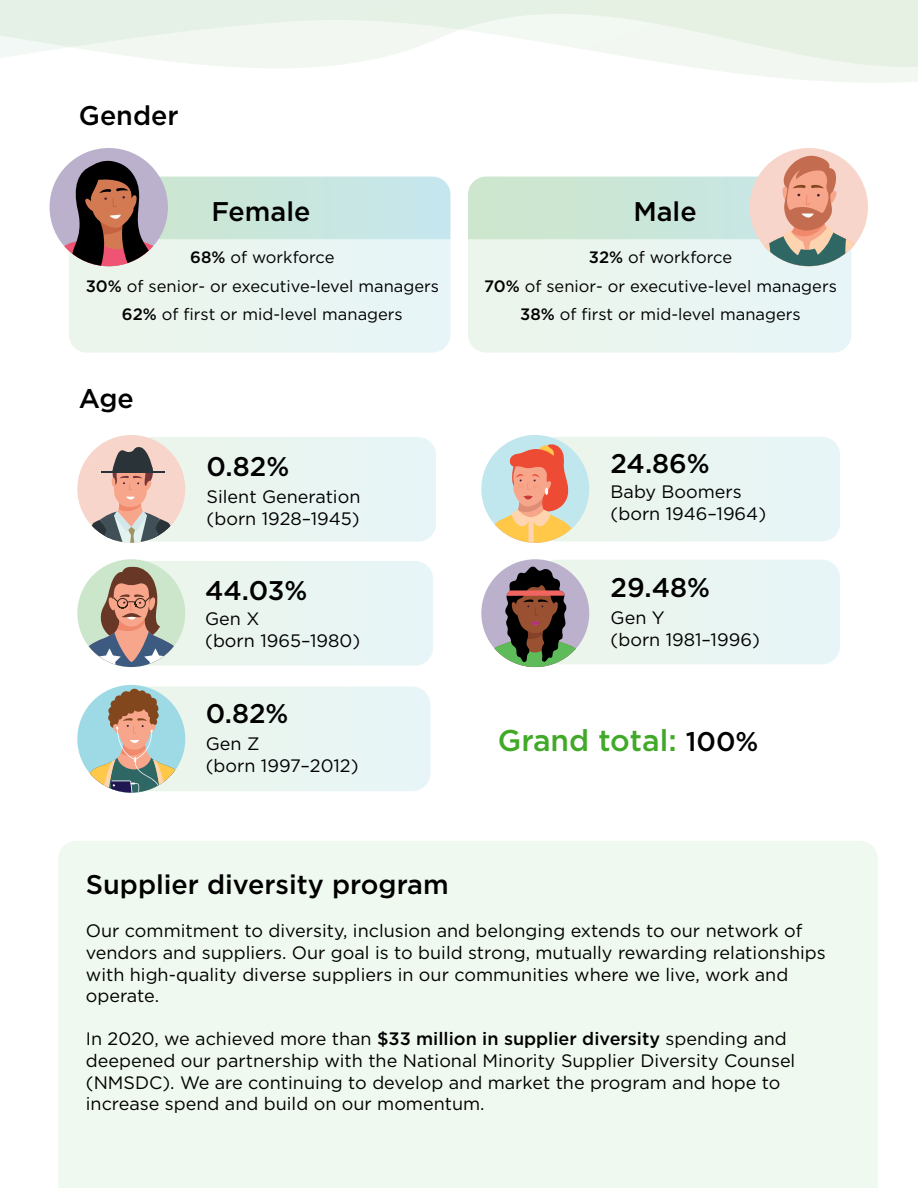
<style>
.page{position:relative;width:918px;height:1188px;background:#fff}
.page>*{position:absolute;margin:0;border:0;box-sizing:border-box;transform-origin:0 0}
.t1{font:500 30px "Gotham";color:#41a928}
.t2{font:500 27px "Gotham";color:#000}
.t3{font:18px/21.6px "Gotham";color:#000}
.t4{font:16.5px "Gotham";color:#000}
.s1{font-weight:500}
.s2{font-size:27px;color:#000}
</style>
<div class="page">
<div style="left:69px;top:177px;width:381px;height:176px;background:#e9f5f0;border-radius:18px"></div>
<div style="left:468px;top:177px;width:384px;height:176px;background:#e9f5f0;border-radius:18px"></div>
<div style="left:58px;top:841px;width:820px;height:347px;background:#eff9ef"></div>
<svg style="left:0;top:0;width:918px;height:83px"></svg>
<div style="left:50px;top:148px;width:118px;height:118px;background:#bcb1cd;border-radius:50%"></div>
<svg style="left:54px;top:159px;width:396px;height:107px"></svg>
<div style="left:750px;top:148px;width:118px;height:118px;background:#f7d5ca;border-radius:50%"></div>
<svg style="left:468px;top:155px;width:397px;height:111px"></svg>
<div style="left:539px;top:437px;width:301px;height:105px;background:#e9f5f1;border-radius:18px"></div>
<div style="left:481px;top:435px;width:108px;height:108px;background:#c1e7ee;border-radius:50%"></div>
<svg style="left:484px;top:443px;width:94px;height:100px"></svg>
<div style="left:133px;top:561px;width:300px;height:105px;background:#e9f5f2;border-radius:18px"></div>
<div style="left:77px;top:559px;width:108px;height:108px;background:#cbe6cb;border-radius:50%"></div>
<svg style="left:87px;top:566px;width:89px;height:101px"></svg>
<div style="left:129px;top:687px;width:301px;height:104px;background:#e9f5f2;border-radius:18px"></div>
<div style="left:77px;top:685px;width:108px;height:108px;background:#9ddae6;border-radius:50%"></div>
<svg style="left:90px;top:689px;width:89px;height:104px"></svg>
<div style="left:539px;top:560px;width:301px;height:104px;background:#e9f5f1;border-radius:18px"></div>
<div style="left:481px;top:559px;width:108px;height:108px;background:#bcb1cd;border-radius:50%"></div>
<svg style="left:485px;top:566px;width:100px;height:101px"></svg>
<div style="left:135px;top:437px;width:301px;height:105px;background:#e9f5f1;border-radius:18px"></div>
<div style="left:77px;top:435px;width:108px;height:108px;background:#f7d5ca;border-radius:50%"></div>
<svg style="left:77px;top:446px;width:108px;height:97px"></svg>
<p class="t2" style="left:79px;top:98px;width:101px">Gender</p>
<p class="t2" style="left:211px;top:194px;width:101px">Female</p>
<p class="t2" style="left:633px;top:194px;width:65px">Male</p>
<p class="t4" style="left:190px;top:247px;width:146px"><span class="s1">68%</span> of workforce</p>
<p class="t4" style="left:589px;top:247px;width:145px"><span class="s1">32%</span> of workforce</p>
<p class="t4" style="left:86px;top:275px;width:355px"><span class="s1">30%</span> of senior- or executive-level managers</p>
<p class="t4" style="left:484px;top:275px;width:354px"><span class="s1">70%</span> of senior- or executive-level managers</p>
<p class="t4" style="left:122px;top:304px;width:282px"><span class="s1">62%</span> of frst or mid-level managers</p>
<p class="t4" style="left:520px;top:304px;width:282px"><span class="s1">38%</span> of frst or mid-level managers</p>
<p class="t2" style="left:79px;top:381px;width:57px">Age</p>
<p class="t2" style="left:207px;top:449px;width:84px">0.82%</p>
<p class="t3" style="left:207px;top:486px;width:155px">Silent Generation (born 1928–1945)</p>
<p class="t2" style="left:205px;top:573px;width:104px">44.03%</p>
<p class="t3" style="left:205px;top:607px;width:156px">Gen X<br>(born 1965–1980)</p>
<p class="t2" style="left:206px;top:696px;width:84px">0.82%</p>
<p class="t3" style="left:206px;top:733px;width:154px">Gen Z<br>(born 1997–2012)</p>
<p class="t2" style="left:611px;top:446px;width:101px">24.86%</p>
<p class="t3" style="left:611px;top:481px;width:157px">Baby Boomers (born 1946–1964)</p>
<p class="t2" style="left:611px;top:570px;width:101px">29.48%</p>
<p class="t3" style="left:611px;top:607px;width:151px">Gen Y<br>(born 1981–1996)</p>
<p class="t1" style="left:498px;top:721px;width:262px">Grand total: <span class="s2">100%</span></p>
<h2 class="t2" style="left:86px;top:867px;width:364px">Supplier diversity program</h2>
<p class="t3" style="left:86px;top:920px;width:741px">Our commitment to diversity, inclusion and belonging extends to our network of vendors and suppliers. Our goal is to build strong, mutually rewarding relationships with high-quality diverse suppliers in our communities where we live, work and operate.</p>
<p class="t3" style="left:86px;top:1028px;width:711px">In 2020, we achieved more than <span class="s1">$33 million in supplier diversity</span> spending and deepened our partnership with the National Minority Supplier Diversity Counsel (NMSDC). We are continuing to develop and market the program and hope to increase spend and build on our momentum.</p>
</div>
